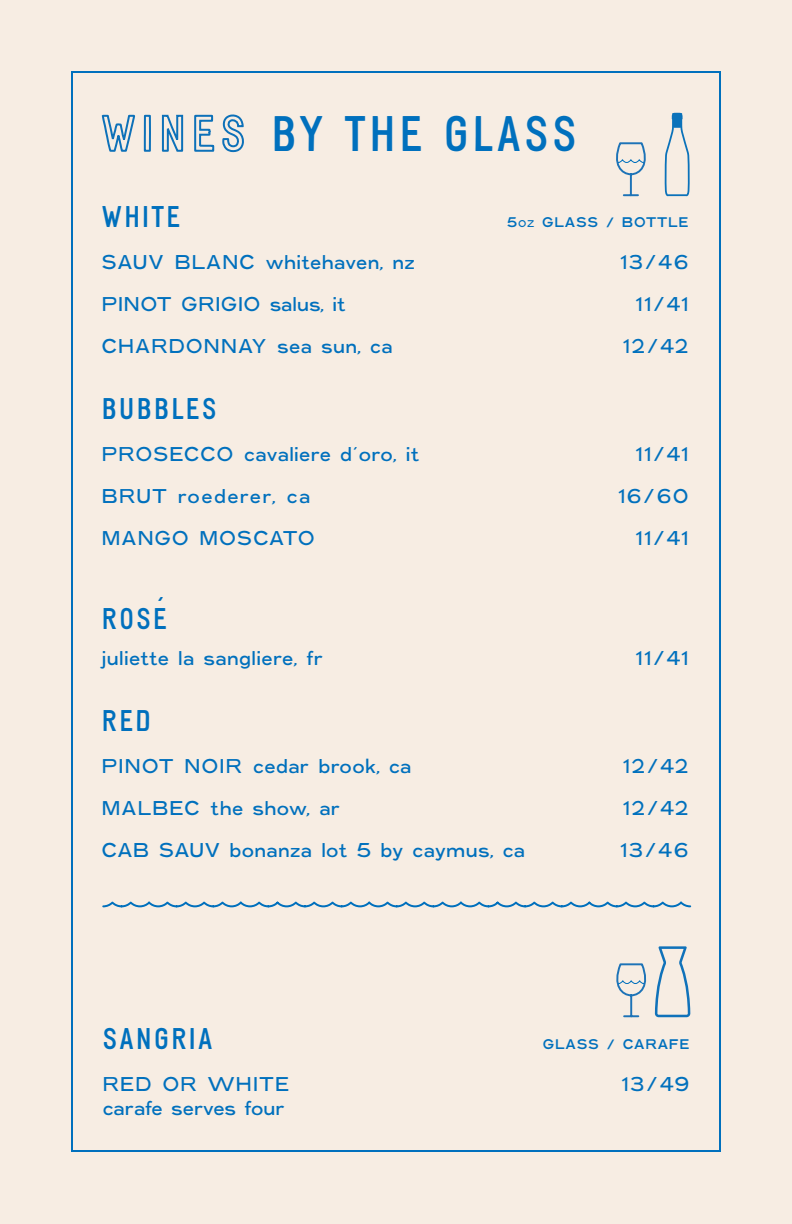
<style>
.page{position:relative;width:792px;height:1224px;background:#f7ede3}
.page>*{position:absolute;margin:0;border:0;box-sizing:border-box;transform-origin:0 0}
.t1{font:50px "Canteen BN Medium";letter-spacing:.1em;color:#0070bd}
.t2{font:30px "Canteen BN Medium";letter-spacing:.1em;color:#0070bd}
.t3{font:300 30px "Hamburg Hand";color:#0070bd}
.t4{font:300 20px "Hamburg Hand";letter-spacing:.05em;color:#0070bd}
.t5{font:300 20px "Hamburg Hand";letter-spacing:.1em;color:#0070bd}
.t6{font:300 20px "Hamburg Hand";letter-spacing:.075em;color:#0070bd}
.t7{font:300 20px "Hamburg Hand";letter-spacing:.03em;color:#0070bd}
.t8{font:14px "Hamburg Hand";letter-spacing:.1em;color:#0070bd}
.s1{color:#0d71b9}
.s2{font-size:9.8px}
</style>
<div class="page">
<svg style="left:616px;top:142px;width:30px;height:55px"></svg>
<svg style="left:665px;top:113px;width:25px;height:83px"></svg>
<div style="left:673px;top:113px;width:9px;height:15px;background:#0b72ba"></div>
<svg style="left:102px;top:901px;width:590px;height:7px"></svg>
<svg style="left:616px;top:946px;width:74px;height:72px"></svg>
<p class="t1" style="left:102px;top:111px;width:475px"><span class="s1">WINES</span> BY THE GLASS</p>
<p class="t2" style="left:102px;top:203px;width:79px">WHITE</p>
<p class="t8" style="left:507px;top:214px;width:183px">5<span class="s2">oz</span> GLASS / BOTTLE</p>
<p class="t4" style="left:102px;top:251px;width:314px">SAUV BLANC whitehaven, nz</p>
<p class="t4" style="left:620px;top:251px;width:69px">13/46</p>
<p class="t6" style="left:102px;top:293px;width:245px">PINOT GRIGIO salus, it</p>
<p class="t4" style="left:636px;top:293px;width:54px">11/41</p>
<p class="t5" style="left:102px;top:335px;width:292px">CHARDONNAY sea sun, ca</p>
<p class="t4" style="left:623px;top:335px;width:67px">12/42</p>
<p class="t2" style="left:102px;top:395px;width:115px">BUBBLES</p>
<p class="t4" style="left:102px;top:443px;width:319px">PROSECCO cavaliere d’oro, it</p>
<p class="t4" style="left:636px;top:443px;width:54px">11/41</p>
<p class="t5" style="left:102px;top:485px;width:209px">BRUT roederer, ca</p>
<p class="t4" style="left:619px;top:485px;width:71px">16/60</p>
<p class="t5" style="left:102px;top:527px;width:213px">MANGO MOSCATO</p>
<p class="t4" style="left:636px;top:527px;width:54px">11/41</p>
<p class="t3" style="left:157px;top:591px;width:6px">‘</p>
<p class="t2" style="left:102px;top:605px;width:66px">ROSE</p>
<p class="t4" style="left:102px;top:647px;width:222px">juliette la sangliere, fr</p>
<p class="t4" style="left:636px;top:647px;width:54px">11/41</p>
<p class="t2" style="left:102px;top:707px;width:50px">RED</p>
<p class="t4" style="left:102px;top:755px;width:311px">PINOT NOIR cedar brook, ca</p>
<p class="t4" style="left:623px;top:755px;width:67px">12/42</p>
<p class="t4" style="left:102px;top:797px;width:239px">MALBEC the show, ar</p>
<p class="t4" style="left:623px;top:797px;width:67px">12/42</p>
<p class="t4" style="left:102px;top:839px;width:424px">CAB SAUV bonanza lot 5 by caymus, ca</p>
<p class="t4" style="left:620px;top:839px;width:69px">13/46</p>
<p class="t2" style="left:103px;top:1025px;width:111px">SANGRIA</p>
<p class="t8" style="left:543px;top:1036px;width:147px">GLASS / CARAFE</p>
<p class="t5" style="left:103px;top:1072px;width:187px">RED OR WHITE</p>
<p class="t4" style="left:622px;top:1072px;width:69px">13/49</p>
<p class="t7" style="left:103px;top:1096px;width:183px">carafe serves four</p>
</div>
